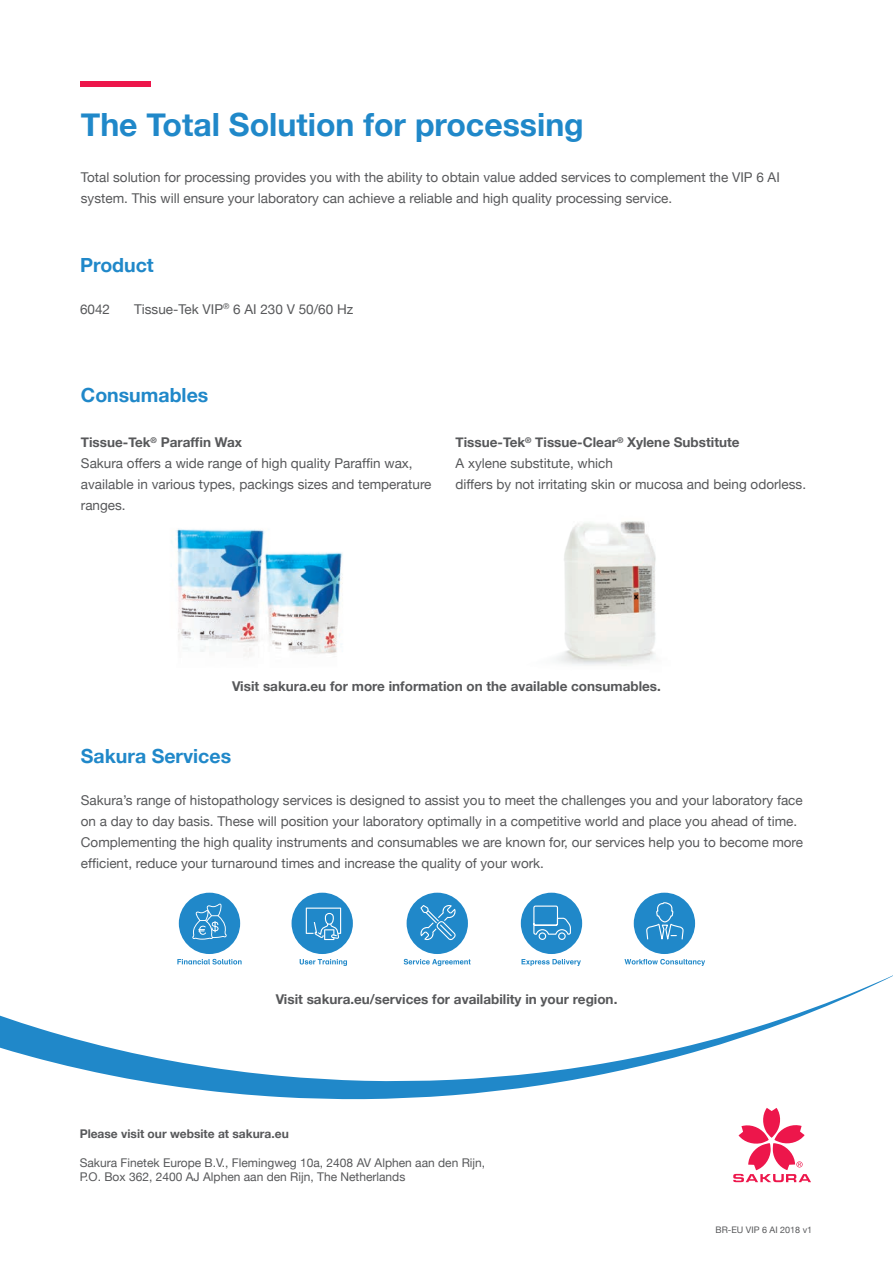
<style>
.page{position:relative;width:893px;height:1263px;background:#fff}
.page>*{position:absolute;margin:0;border:0;box-sizing:border-box;transform-origin:0 0}
.t1{font:700 31.95px "Helvetica Neue";color:#2088c9}
.t2{font:700 19.5px "Helvetica Neue";color:#2088c9}
.t3{font:13.5px/21px "Helvetica Neue";color:#57585a}
.t4{font:700 13.5px "Helvetica Neue";color:#57585a}
.t5{font:12px/14.4px "Helvetica Neue";color:#57585a}
.t6{font:700 12px "Helvetica Neue";color:#57585a}
.t7{font:9px "Helvetica Neue";color:#57585a}
.s1{font-weight:700}
</style>
<div class="page">
<svg style="left:0;top:975px;width:893px;height:124px"></svg>
<img style="left:556px;top:521px;width:100px;height:145px">
<svg style="left:733px;top:1108px;width:78px;height:74px"></svg>
<div style="left:81px;top:81px;width:70px;height:6px;background:#ed164b"></div>
<div style="left:179px;top:893px;width:61px;height:61px;background:#2088c9;border-radius:50%"></div>
<div style="left:292px;top:893px;width:61px;height:61px;background:#2088c9;border-radius:50%"></div>
<div style="left:407px;top:893px;width:61px;height:61px;background:#2088c9;border-radius:50%"></div>
<div style="left:521px;top:893px;width:61px;height:61px;background:#2088c9;border-radius:50%"></div>
<div style="left:634px;top:893px;width:61px;height:61px;background:#2088c9;border-radius:50%"></div>
<svg style="left:192px;top:904px;width:35px;height:36px"></svg>
<svg style="left:420px;top:905px;width:36px;height:35px"></svg>
<svg style="left:533px;top:905px;width:38px;height:35px"></svg>
<svg style="left:646px;top:902px;width:38px;height:38px"></svg>
<svg style="left:306px;top:907px;width:35px;height:33px"></svg>
<svg style="left:177px;top:959px;width:65px;height:5px"></svg>
<svg style="left:404px;top:959px;width:67px;height:7px"></svg>
<svg style="left:521px;top:959px;width:60px;height:7px"></svg>
<svg style="left:624px;top:959px;width:81px;height:7px"></svg>
<svg style="left:300px;top:959px;width:47px;height:7px"></svg>
<img style="left:171px;top:528px;width:172px;height:130px">
<h1 class="t1" style="left:81px;top:104px;width:505px">The Total Solution for processing</h1>
<p class="t3" style="left:81px;top:167px;width:700px">Total solution for processing provides you with the ability to obtain value added services to complement the VIP 6 AI system. This will ensure your laboratory can achieve a reliable and high quality processing service.</p>
<h2 class="t2" style="left:80px;top:253px;width:75px">Product</h2>
<p class="t3" style="left:80px;top:298px;width:32px">6042</p>
<p class="t3" style="left:134px;top:298px;width:221px">Tissue-Tek VIP<sup>®</sup> 6 AI 230 V 50/60 Hz</p>
<h2 class="t2" style="left:81px;top:383px;width:129px">Consumables</h2>
<p class="t3" style="left:81px;top:432px;width:352px"><span class="s1">Tissue-Tek</span><sup>®</sup> <span class="s1">Paraffin Wax<br></span>Sakura offers a wide range of high quality Paraffin wax, available in various types, packings sizes and temperature ranges.</p>
<p class="t3" style="left:455px;top:432px;width:352px"><span class="s1">Tissue-Tek</span><sup>®</sup> <span class="s1">Tissue-Clear</span><sup>®</sup> <span class="s1">Xylene Substitute<br></span>A xylene substitute, which<br>differs by not irritating skin or mucosa and being odorless.</p>
<p class="t4" style="left:232px;top:678px;width:430px">Visit sakura.eu for more information on the available consumables.</p>
<h2 class="t2" style="left:81px;top:744px;width:152px">Sakura Services</h2>
<p class="t3" style="left:81px;top:789px;width:724px">Sakura’s range of histopathology services is designed to assist you to meet the challenges you and your laboratory face on a day to day basis. These will position your laboratory optimally in a competitive world and place you ahead of time.<br>Complementing the high quality instruments and consumables we are known for, our services help you to become more efficient, reduce your turnaround times and increase the quality of your work.</p>
<p class="t4" style="left:276px;top:991px;width:343px">Visit sakura.eu/services for availability in your region.</p>
<p class="t6" style="left:80px;top:1126px;width:211px">Please visit our website at sakura.eu</p>
<p class="t5" style="left:80px;top:1155px;width:407px">Sakura Finetek Europe B.V., Flemingweg 10a, 2408 AV Alphen aan den Rijn,<br>P.O. Box 362, 2400 AJ Alphen aan den Rijn, The Netherlands</p>
<p class="t7" style="left:715px;top:1224px;width:98px">BR-EU VIP 6 AI 2018 v1</p>
</div>
